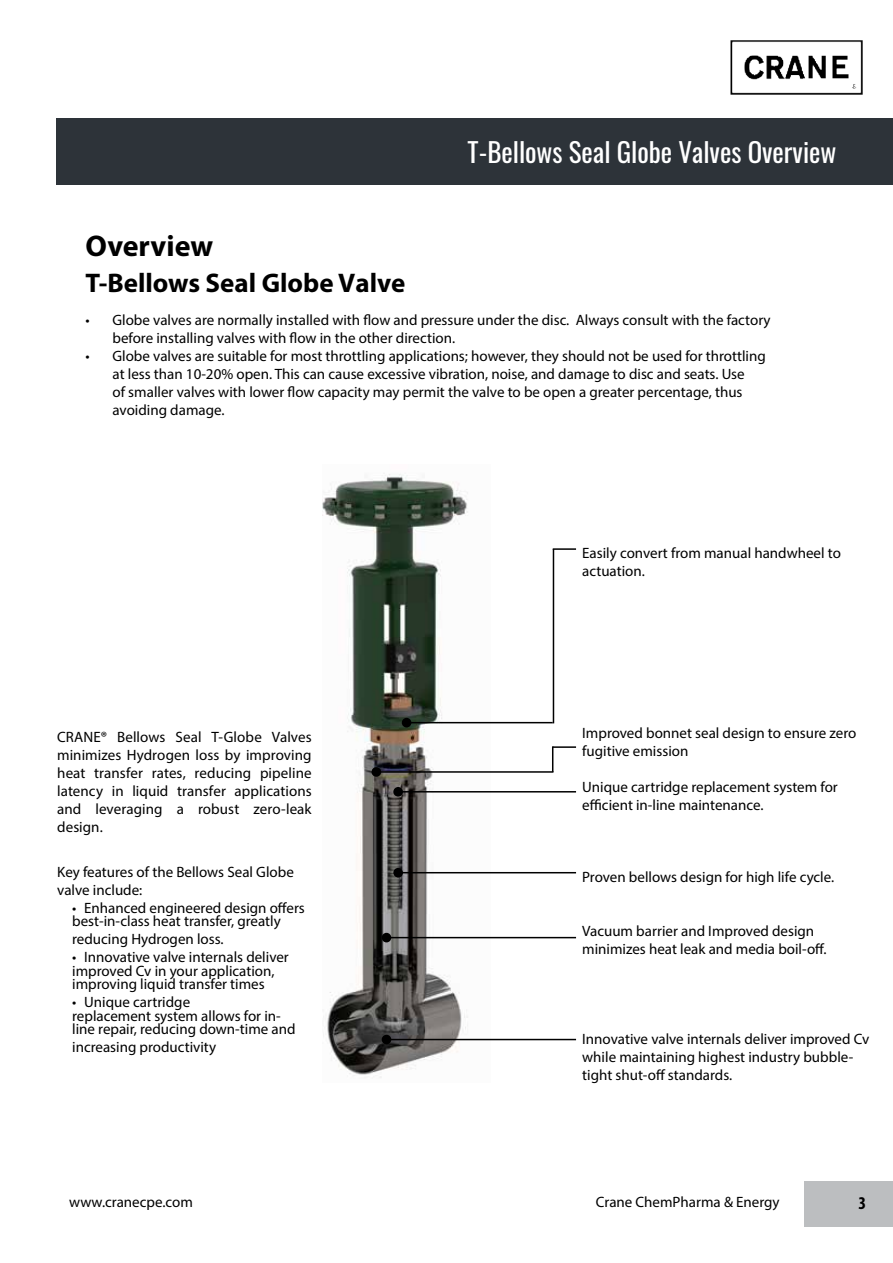
<style>
.page{position:relative;width:893px;height:1263px;background:#fff}
.page>*{position:absolute;margin:0;border:0;box-sizing:border-box;transform-origin:0 0}
.t1{font:700 30px "Myriad Pro";color:#000}
.t2{font:27px "Oswald";color:#fff}
.t3{font:700 27px "Myriad Pro";color:#000}
.t4{font:700 condensed 18px "Myriad Pro";color:#000}
.t5{font:15px/18px "Myriad Pro";color:#000}
</style>
<div class="page">
<div style="left:57px;top:118px;width:836px;height:66px;background:#2d3339"></div>
<div style="left:804px;top:1181px;width:89px;height:45px;background:#bcbec0"></div>
<img style="left:730px;top:40px;width:133px;height:55px">
<img style="left:323px;top:473px;width:167px;height:605px">
<hr style="left:407px;top:722px;width:146px;height:1px;background:#000">
<hr style="left:553px;top:549px;width:1px;height:174px;background:#000">
<hr style="left:553px;top:548px;width:23px;height:2px;background:#000">
<div style="left:402px;top:718px;width:9px;height:9px;background:#000;border-radius:50%"></div>
<hr style="left:398px;top:791px;width:178px;height:1px;background:#000">
<div style="left:393px;top:787px;width:10px;height:9px;background:#000;border-radius:50%"></div>
<hr style="left:398px;top:872px;width:178px;height:1px;background:#000">
<div style="left:393px;top:868px;width:10px;height:9px;background:#000;border-radius:50%"></div>
<hr style="left:386px;top:937px;width:190px;height:1px;background:#000">
<div style="left:382px;top:933px;width:9px;height:9px;background:#000;border-radius:50%"></div>
<hr style="left:386px;top:1039px;width:190px;height:1px;background:#000">
<div style="left:382px;top:1035px;width:9px;height:9px;background:#000;border-radius:50%"></div>
<hr style="left:376px;top:771px;width:177px;height:2px;background:#000">
<div style="left:371px;top:767px;width:10px;height:10px;background:#000;border-radius:50%"></div>
<svg style="left:552px;top:746px;width:1px;height:25px"></svg>
<hr style="left:553px;top:746px;width:23px;height:2px;background:#000">
<h1 class="t1" style="left:86px;top:226px;width:129px">Overview</h1>
<h2 class="t2" style="left:468px;top:128px;width:370px">T-Bellows Seal Globe Valves Overview</h2>
<h2 class="t3" style="left:86px;top:266px;width:321px">T-Bellows Seal Globe Valve</h2>
<p class="t5" style="left:113px;top:311px;width:660px;text-indent:-27px">• Globe valves are normally installed with flow and pressure under the disc. Always consult with the factory before installing valves with flow in the other direction.</p>
<p class="t5" style="left:113px;top:347px;width:655px;text-indent:-27px">• Globe valves are suitable for most throttling applications; however, they should not be used for throttling at less than 10-20% open. This can cause excessive vibration, noise, and damage to disc and seats. Use<br>of smaller valves with lower flow capacity may permit the valve to be open a greater percentage, thus avoiding damage.</p>
<p class="t5" style="left:57px;top:728px;width:256px;text-align:justify">CRANE® Bellows Seal T-Globe Valves minimizes Hydrogen loss by improving heat transfer rates, reducing pipeline latency in liquid transfer applications and leveraging a robust zero-leak design.</p>
<p class="t5" style="left:57px;top:862px;width:238px">Key features of the Bellows Seal Globe valve include:</p>
<p class="t5" style="left:72px;top:900px;width:234px;line-height:13.5px">• Enhanced engineered design offers best-in-class heat transfer, greatly</p>
<p class="t5" style="left:72px;top:930px;width:153px">reducing Hydrogen loss.</p>
<p class="t5" style="left:72px;top:950px;width:218px;line-height:13.5px">• Innovative valve internals deliver improved Cv in your application, improving liquid transfer times</p>
<p class="t5" style="left:72px;top:995px;width:225px;line-height:13.5px">• Unique cartridge<br>replacement system allows for in&shy;line repair, reducing down-time and</p>
<p class="t5" style="left:72px;top:1038px;width:145px">increasing productivity</p>
<p class="t5" style="left:582px;top:544px;width:260px">Easily convert from manual handwheel to actuation.</p>
<p class="t5" style="left:582px;top:724px;width:276px">Improved bonnet seal design to ensure zero fugitive emission</p>
<p class="t5" style="left:582px;top:778px;width:257px">Unique cartridge replacement system for efficient in-line maintenance.</p>
<p class="t5" style="left:582px;top:868px;width:254px">Proven bellows design for high life cycle.</p>
<p class="t5" style="left:582px;top:922px;width:246px">Vacuum barrier and Improved design minimizes heat leak and media boil-off.</p>
<p class="t5" style="left:582px;top:1030px;width:289px">Innovative valve internals deliver improved Cv while maintaining highest industry bubble&shy;tight shut-off standards.</p>
<p class="t5" style="left:69px;top:1192px;width:125px">www.cranecpe.com</p>
<p class="t5" style="left:596px;top:1192px;width:185px">Crane ChemPharma &amp; Energy</p>
<p class="t4" style="left:858px;top:1192px;width:9px">3</p>
</div>
